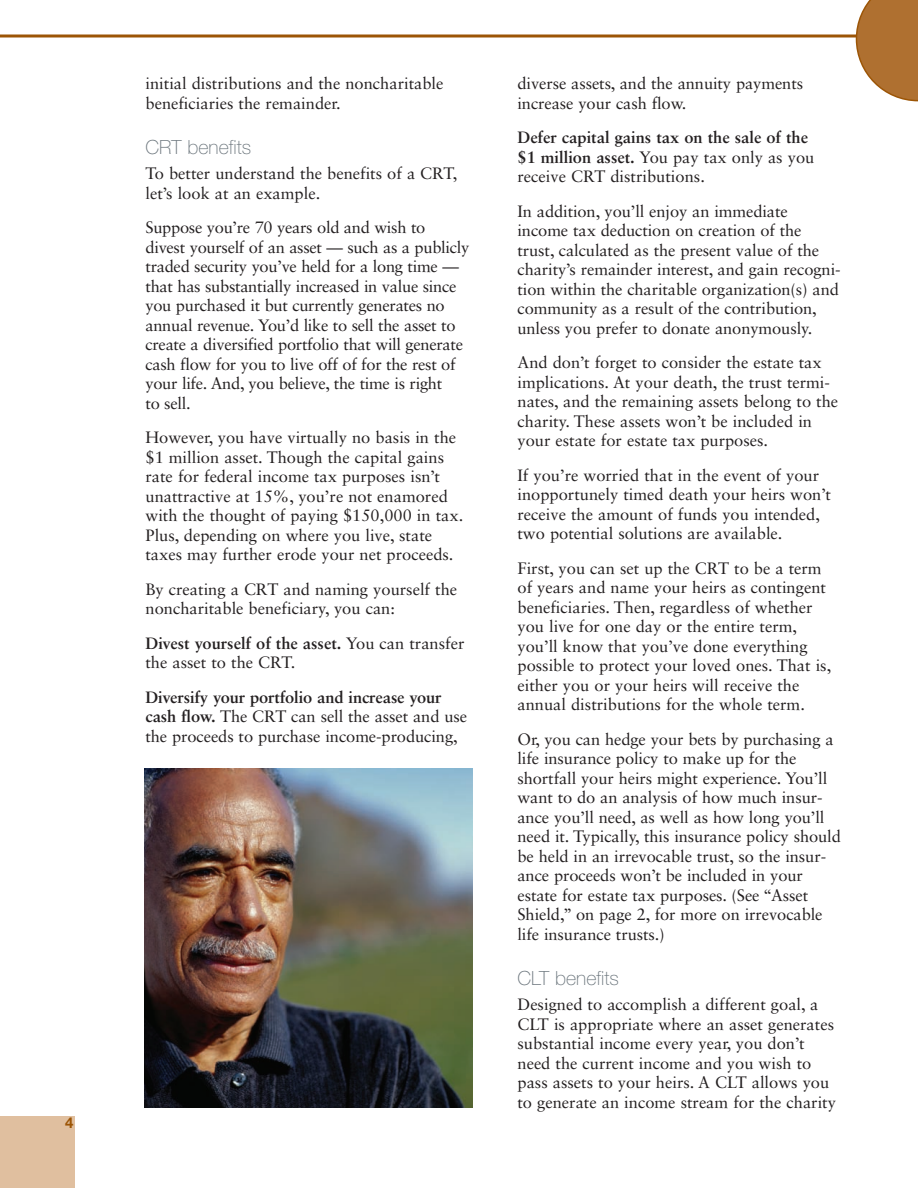
<style>
.page{position:relative;width:918px;height:1188px;background:#fff}
.page>*{position:absolute;margin:0;border:0;box-sizing:border-box;transform-origin:0 0}
.t1{font:100 19.5px "Helvetica Neue LT Std";color:#6a747b}
.t2{font:16.5px/19.5px "Sabon LT Std";color:#231f20}
.t3{font:16.5px/19.5px "Sabon LT Std";letter-spacing:-.02em;color:#231f20}
.t4{font:700 16.5px/19.5px "Sabon LT Std";color:#231f20}
.t5{font:700 15px "Helvetica Neue LT Std";color:#9c5506}
.s1{font-weight:700}
.s2{font-weight:400}
</style>
<div class="page">
<div style="left:0;top:1116px;width:75px;height:72px;background:#e0bf9f"></div>
<svg style="left:0;top:34px;width:856px;height:4px"></svg>
<svg style="left:856px;top:0;width:62px;height:101px"></svg>
<img style="left:144px;top:768px;width:328px;height:340px">
<p class="t5" style="left:65px;top:1117px;width:10px">4</p>
<p class="t2" style="left:146px;top:75px;width:300px">initial distributions and the noncharitable beneficiaries the remainder.</p>
<p class="t1" style="left:146px;top:140px;width:107px">CRT benefits</p>
<p class="t2" style="left:146px;top:165px;width:313px">To better understand the benefits of a CRT, let’s look at an example.</p>
<p class="t3" style="left:146px;top:219px;width:325px">Suppose you’re 70 years old and wish to<br>divest yourself of an asset — such as a publicly traded security you’ve held for a long time — that has substantially increased in value since you purchased it but currently generates no annual revenue. You’d like to sell the asset to create a diversified portfolio that will generate cash flow for you to live off of for the rest of your life. And, you believe, the time is right<br>to sell.</p>
<p class="t2" style="left:146px;top:429px;width:319px">However, you have virtually no basis in the $1 million asset. Though the capital gains rate for federal income tax purposes isn’t unattractive at 15%, you’re not enamored with the thought of paying $150,000 in tax.<br>Plus, depending on where you live, state taxes may further erode your net proceeds.</p>
<p class="t2" style="left:146px;top:580px;width:313px">By creating a CRT and naming yourself the noncharitable beneficiary, you can:</p>
<p class="t2" style="left:146px;top:634px;width:320px"><span class="s1">Divest yourself of the asset.</span> You can transfer the asset to the CRT.</p>
<p class="t2" style="left:146px;top:688px;width:323px"><span class="s1">Diversify your portfolio and increase your cash flow.</span> The CRT can sell the asset and use the proceeds to purchase income-producing,</p>
<p class="t2" style="left:518px;top:75px;width:287px">diverse assets, and the annuity payments increase your cash flow.</p>
<p class="t4" style="left:518px;top:129px;width:298px">Defer capital gains tax on the sale of the $1 million asset. <span class="s2">You pay tax only as you receive CRT distributions.</span></p>
<p class="t2" style="left:518px;top:202px;width:325px">In addition, you’ll enjoy an immediate income tax deduction on creation of the trust, calculated as the present value of the charity’s remainder interest, and gain recogni&shy;tion within the charitable organization(s) and community as a result of the contribution, unless you prefer to donate anonymously.</p>
<p class="t2" style="left:518px;top:354px;width:322px">And don’t forget to consider the estate tax implications. At your death, the trust termi&shy;nates, and the remaining assets belong to the charity. These assets won’t be included in your estate for estate tax purposes.</p>
<p class="t2" style="left:518px;top:466px;width:315px">If you’re worried that in the event of your inopportunely timed death your heirs won’t receive the amount of funds you intended, two potential solutions are available.</p>
<p class="t2" style="left:518px;top:559px;width:315px">First, you can set up the CRT to be a term of years and name your heirs as contingent beneficiaries. Then, regardless of whether you live for one day or the entire term, you’ll know that you’ve done everything possible to protect your loved ones. That is, either you or your heirs will receive the annual distributions for the whole term.</p>
<p class="t2" style="left:517px;top:730px;width:325px">Or, you can hedge your bets by purchasing a life insurance policy to make up for the shortfall your heirs might experience. You’ll want to do an analysis of how much insur&shy;ance you’ll need, as well as how long you’ll need it. Typically, this insurance policy should be held in an irrevocable trust, so the insur&shy;ance proceeds won’t be included in your estate for estate tax purposes. (See “Asset Shield,” on page 2, for more on irrevocable life insurance trusts.)</p>
<p class="t1" style="left:518px;top:971px;width:103px">CLT benefits</p>
<p class="t2" style="left:518px;top:996px;width:320px">Designed to accomplish a different goal, a CLT is appropriate where an asset generates substantial income every year, you don’t need the current income and you wish to pass assets to your heirs. A CLT allows you to generate an income stream for the charity</p>
</div>
